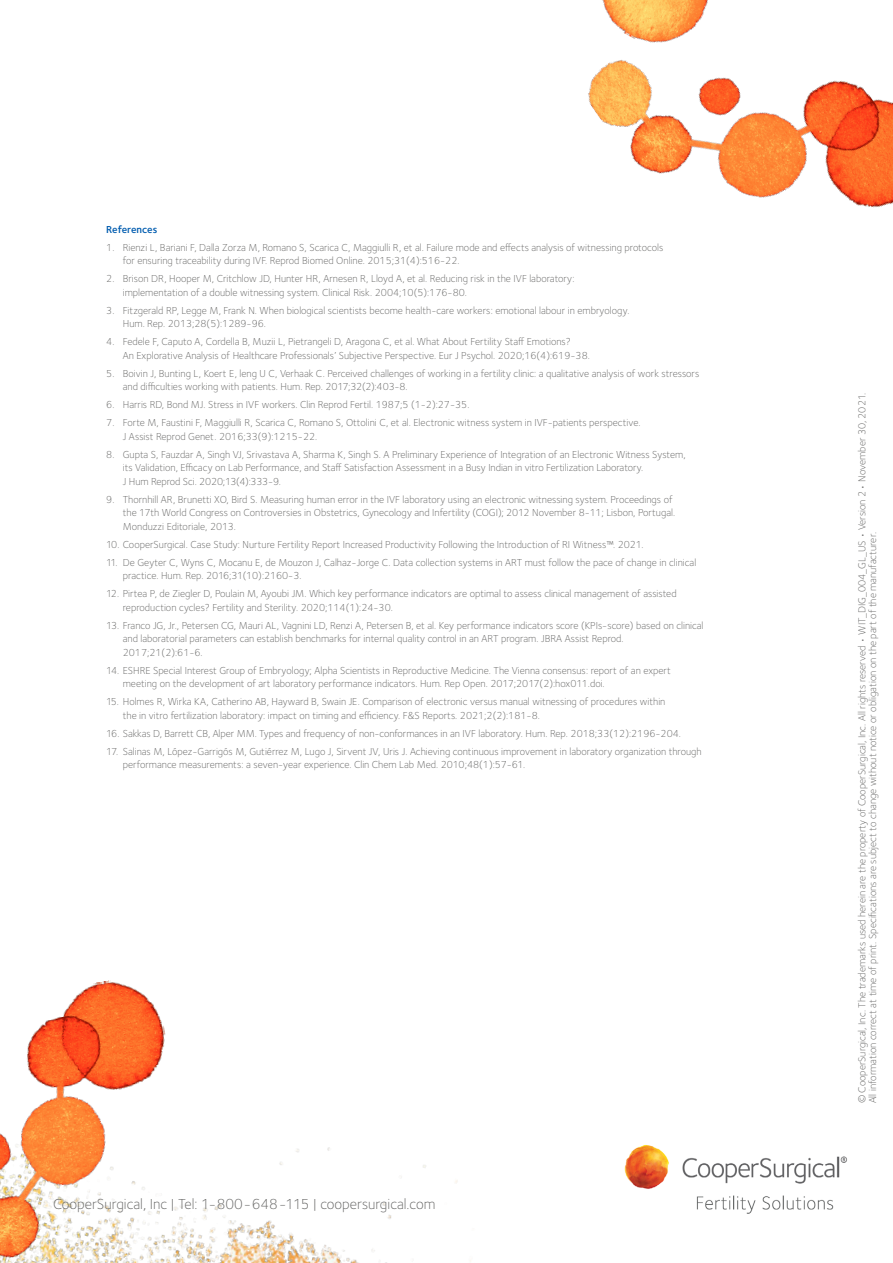
<style>
.page{position:relative;width:893px;height:1263px;background:#fff}
.page>*{position:absolute;margin:0;border:0;box-sizing:border-box;transform-origin:0 0}
.t1{font:300 15px "Foundry Sterling";color:#636362}
.t2{font:300 10.5px/13.5px "Foundry Sterling";color:#636362}
.t3{font:600 10.5px "Foundry Sterling";color:#005caf}
</style>
<div class="page">
<img style="left:588px;top:62px;width:305px;height:146px">
<img style="left:602px;top:0;width:106px;height:62px">
<img style="left:624px;top:1144px;width:223px;height:70px">
<img style="left:198px;top:1147px;width:273px;height:116px">
<img style="left:0;top:980px;width:198px;height:283px">
<p class="t3" style="left:106px;top:223px;width:53px">References</p>
<p class="t2" style="left:123px;top:241px;width:542px;text-indent:-16px">1. Rienzi L, Bariani F, Dalla Zorza M, Romano S, Scarica C, Maggiulli R, et al. Failure mode and effects analysis of witnessing protocols for ensuring traceability during IVF. Reprod Biomed Online. 2015;31(4):516-22.</p>
<p class="t2" style="left:123px;top:272px;width:453px;text-indent:-16px">2. Brison DR, Hooper M, Critchlow JD, Hunter HR, Arnesen R, Lloyd A, et al. Reducing risk in the IVF laboratory: implementation of a double witnessing system. Clinical Risk. 2004;10(5):176-80.</p>
<p class="t2" style="left:123px;top:304px;width:508px;text-indent:-16px">3. Fitzgerald RP, Legge M, Frank N. When biological scientists become health-care workers: emotional labour in embryology.<br>Hum. Rep. 2013;28(5):1289-96.</p>
<p class="t2" style="left:123px;top:335px;width:469px;text-indent:-16px">4. Fedele F, Caputo A, Cordella B, Muzii L, Pietrangeli D, Aragona C, et al. What About Fertility Staff Emotions?<br>An Explorative Analysis of Healthcare Professionals’ Subjective Perspective. Eur J Psychol. 2020;16(4):619-38.</p>
<p class="t2" style="left:123px;top:367px;width:578px;text-indent:-16px">5. Boivin J, Bunting L, Koert E, leng U C, Verhaak C. Perceived challenges of working in a fertility clinic: a qualitative analysis of work stressors and difficulties working with patients. Hum. Rep. 2017;32(2):403-8.</p>
<p class="t2" style="left:106px;top:398px;width:365px">6. Harris RD, Bond MJ. Stress in IVF workers. Clin Reprod Fertil. 1987;5 (1-2):27-35.</p>
<p class="t2" style="left:123px;top:416px;width:519px;text-indent:-16px">7. Forte M, Faustini F, Maggiulli R, Scarica C, Romano S, Ottolini C, et al. Electronic witness system in IVF-patients perspective.<br>J Assist Reprod Genet. 2016;33(9):1215-22.</p>
<p class="t2" style="left:123px;top:448px;width:564px;text-indent:-16px">8. Gupta S, Fauzdar A, Singh VJ, Srivastava A, Sharma K, Singh S. A Preliminary Experience of Integration of an Electronic Witness System, its Validation, Efficacy on Lab Performance, and Staff Satisfaction Assessment in a Busy Indian in vitro Fertilization Laboratory.<br>J Hum Reprod Sci. 2020;13(4):333-9.</p>
<p class="t2" style="left:123px;top:493px;width:554px;text-indent:-16px">9. Thornhill AR, Brunetti XO, Bird S. Measuring human error in the IVF laboratory using an electronic witnessing system. Proceedings of the 17th World Congress on Controversies in Obstetrics, Gynecology and Infertility (COGI); 2012 November 8-11; Lisbon, Portugal.<br>Monduzzi Editoriale, 2013.</p>
<p class="t2" style="left:106px;top:538px;width:539px">10. CooperSurgical. Case Study: Nurture Fertility Report Increased Productivity Following the Introduction of RI Witness™. 2021.</p>
<p class="t2" style="left:123px;top:556px;width:575px;text-indent:-16px">11. De Geyter C, Wyns C, Mocanu E, de Mouzon J, Calhaz-Jorge C. Data collection systems in ART must follow the pace of change in clinical practice. Hum. Rep. 2016;31(10):2160-3.</p>
<p class="t2" style="left:123px;top:587px;width:555px;text-indent:-16px">12. Pirtea P, de Ziegler D, Poulain M, Ayoubi JM. Which key performance indicators are optimal to assess clinical management of assisted reproduction cycles? Fertility and Sterility. 2020;114(1):24-30.</p>
<p class="t2" style="left:123px;top:619px;width:582px;text-indent:-16px">13. Franco JG, Jr., Petersen CG, Mauri AL, Vagnini LD, Renzi A, Petersen B, et al. Key performance indicators score (KPIs-score) based on clinical and laboratorial parameters can establish benchmarks for internal quality control in an ART program. JBRA Assist Reprod.<br>2017;21(2):61-6.</p>
<p class="t2" style="left:123px;top:664px;width:550px;text-indent:-16px">14. ESHRE Special Interest Group of Embryology; Alpha Scientists in Reproductive Medicine. The Vienna consensus: report of an expert meeting on the development of art laboratory performance indicators. Hum. Rep Open. 2017;2017(2):hox011.doi.</p>
<p class="t2" style="left:123px;top:695px;width:544px;text-indent:-16px">15. Holmes R, Wirka KA, Catherino AB, Hayward B, Swain JE. Comparison of electronic versus manual witnessing of procedures within the in vitro fertilization laboratory: impact on timing and efficiency. F&amp;S Reports. 2021;2(2):181-8.</p>
<p class="t2" style="left:106px;top:727px;width:576px">16. Sakkas D, Barrett CB, Alper MM. Types and frequency of non-conformances in an IVF laboratory. Hum. Rep. 2018;33(12):2196-204.</p>
<p class="t2" style="left:123px;top:745px;width:580px;text-indent:-16px">17. Salinas M, López-Garrigós M, Gutiérrez M, Lugo J, Sirvent JV, Uris J. Achieving continuous improvement in laboratory organization through performance measurements: a seven-year experience. Clin Chem Lab Med. 2010;48(1):57-61.</p>
<h1 class="t1" style="left:53px;top:1195px;width:384px">CooperSurgical, Inc | Tel: 1-800-648-115 | coopersurgical.com</h1>
<p class="t2" style="left:857px;top:1103px;width:712px;line-height:10.5px;rotate:-90deg">© CooperSurgical, Inc. The trademarks used herein are the property of CooperSurgical, Inc. All rights reserved • WIT_DIG_004_GL_US • Version 2 • November 30, 2021.<br>All information correct at time of print. Specifications are subject to change without notice or obligation on the part of the manufacturer.</p>
</div>
